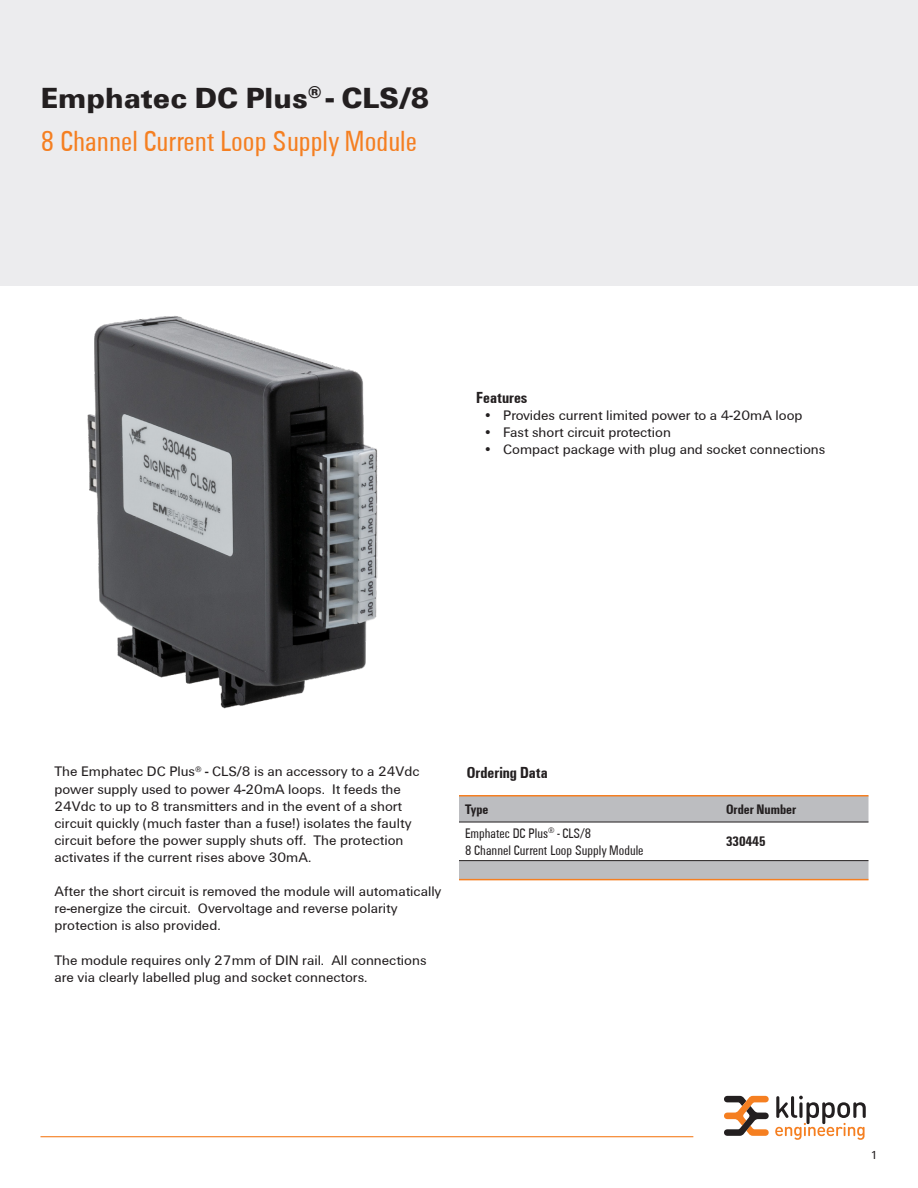
<style>
.page{position:relative;width:918px;height:1188px;background:#fff}
.page>*{position:absolute;margin:0;border:0;box-sizing:border-box;transform-origin:0 0}
.t1{font:30px "Weidmueller Condensed";color:#f57f21}
.t2{font:700 30px "Weidmueller";color:#231f20}
.t3{font:700 16.5px "Weidmueller Condensed";color:#231f20}
.t4{font:14.25px/17.1px "Weidmueller";color:#231f20}
.t5{font:14.25px "Weidmueller Condensed";color:#231f20}
.t6{font:700 14.25px "Weidmueller Condensed";color:#231f20}
.t7{font:12px "Weidmueller";color:#231f20}
</style>
<div class="page">
<svg style="left:459px;top:797px;width:409px;height:82px"></svg>
<hr style="left:459px;top:795px;width:261px;height:2px;background:#f57f21">
<hr style="left:720px;top:795px;width:148px;height:2px;background:#f57f21">
<hr style="left:459px;top:822px;width:261px;height:1px;background:#231f20">
<hr style="left:720px;top:822px;width:148px;height:1px;background:#231f20">
<hr style="left:459px;top:860px;width:261px;height:1px;background:#231f20">
<hr style="left:720px;top:860px;width:148px;height:1px;background:#231f20">
<hr style="left:459px;top:879px;width:261px;height:1px;background:#f57f21">
<hr style="left:720px;top:879px;width:148px;height:1px;background:#f57f21">
<div style="left:0;top:0;width:918px;height:285px;background:#ececee"></div>
<svg style="left:724px;top:1096px;width:45px;height:40px"></svg>
<svg style="left:775px;top:1096px;width:91px;height:44px"></svg>
<hr style="left:40px;top:1136px;width:653px;height:1px;background:#f57f21">
<img style="left:87px;top:316px;width:291px;height:393px">
<p class="t2" style="left:41px;top:80px;width:390px">Emphatec DC Plus<sup>®</sup> - CLS/8</p>
<p class="t1" style="left:41px;top:123px;width:378px">8 Channel Current Loop Supply Module</p>
<p class="t3" style="left:476px;top:387px;width:53px">Features</p>
<p class="t4" style="left:483px;top:406px;width:321px">• Provides current limited power to a 4-20mA loop</p>
<p class="t4" style="left:483px;top:423px;width:189px">• Fast short circuit protection</p>
<p class="t4" style="left:483px;top:441px;width:344px">• Compact package with plug and socket connections</p>
<p class="t4" style="left:54px;top:763px;width:366px">The Emphatec DC Plus<sup>®</sup> - CLS/8 is an accessory to a 24Vdc power supply used to power 4-20mA loops. It feeds the 24Vdc to up to 8 transmitters and in the event of a short circuit quickly (much faster than a fuse!) isolates the faulty circuit before the power supply shuts off. The protection activates if the current rises above 30mA.</p>
<p class="t4" style="left:54px;top:883px;width:389px">After the short circuit is removed the module will automatically re-energize the circuit. Overvoltage and reverse polarity protection is also provided.</p>
<p class="t4" style="left:54px;top:951px;width:373px">The module requires only 27mm of DIN rail. All connections are via clearly labelled plug and socket connectors.</p>
<p class="t3" style="left:467px;top:763px;width:83px">Ordering Data</p>
<p class="t6" style="left:465px;top:800px;width:25px">Type</p>
<p class="t6" style="left:726px;top:800px;width:72px">Order Number</p>
<p class="t5" style="left:465px;top:824px;width:128px">Emphatec DC Plus<sup>®</sup> - CLS/8</p>
<p class="t5" style="left:465px;top:841px;width:180px">8 Channel Current Loop Supply Module</p>
<p class="t6" style="left:726px;top:833px;width:41px">330445</p>
<p class="t7" style="left:870px;top:1148px;width:9px">1</p>
</div>
